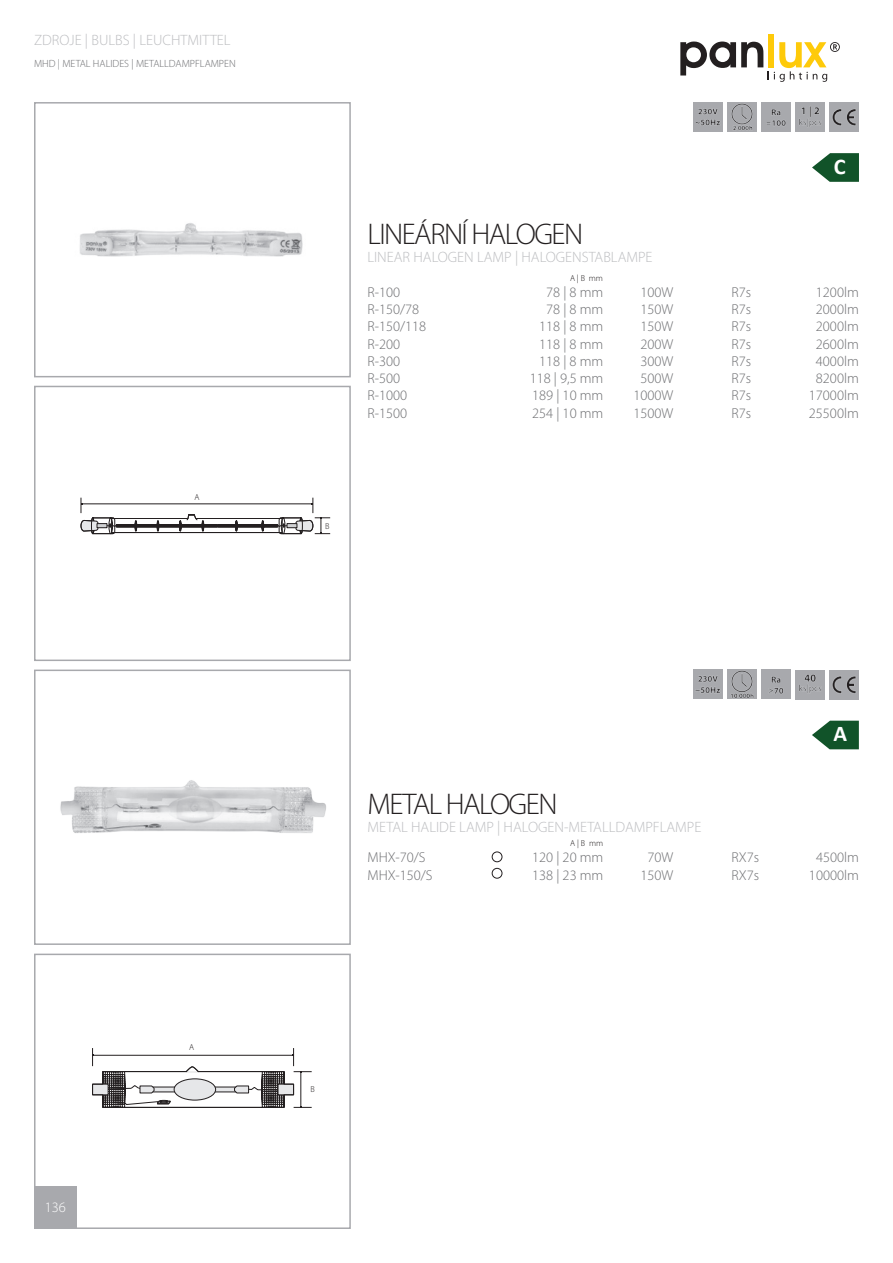
<style>
.page{position:relative;width:893px;height:1263px;background:#fff}
.page>*{position:absolute;margin:0;border:0;box-sizing:border-box;transform-origin:0 0}
.t1{font:300 30px "Myriad Pro";letter-spacing:-.05em;color:#231f20}
.t2{font:700 22.5px "Calibri";color:#fff}
.t3{font:300 15px "Myriad Pro";color:#bcbdc0}
.t4{font:300 14.4px/17.2px "Myriad Pro";color:#6c6d70;text-align:justify}
.t5{font:300 14.4px "Myriad Pro";color:#fff}
.t6{font:300 10.5px "Myriad Pro";color:#6c6d70}
.t7{font:300 8.7px "Myriad Pro";color:#231f20}
</style>
<div class="page">
<div style="left:769px;top:34px;width:5px;height:33px;background:#feca0a"></div>
<svg style="left:680px;top:42px;width:160px;height:40px"></svg>
<div style="left:34px;top:386px;width:317px;height:275px;border:2px solid #a8a9ad"></div>
<img style="left:80px;top:223px;width:223px;height:34px">
<div style="left:34px;top:102px;width:317px;height:275px;border:2px solid #a8a9ad"></div>
<svg style="left:81px;top:498px;width:249px;height:36px"></svg>
<div style="left:34px;top:954px;width:317px;height:275px;border:2px solid #a8a9ad"></div>
<div style="left:34px;top:1186px;width:43px;height:43px;background:#a8a9ad"></div>
<div style="left:34px;top:669px;width:317px;height:276px;border:2px solid #a8a9ad"></div>
<img style="left:829px;top:102px;width:30px;height:30px">
<img style="left:727px;top:102px;width:30px;height:30px">
<img style="left:795px;top:102px;width:30px;height:30px">
<img style="left:761px;top:102px;width:30px;height:30px">
<img style="left:693px;top:102px;width:30px;height:30px">
<img style="left:829px;top:670px;width:30px;height:29px">
<img style="left:727px;top:669px;width:30px;height:30px">
<img style="left:795px;top:670px;width:30px;height:29px">
<img style="left:761px;top:669px;width:30px;height:30px">
<img style="left:693px;top:669px;width:30px;height:30px">
<svg style="left:92px;top:1048px;width:220px;height:60px"></svg>
<div style="left:492px;top:852px;width:10px;height:10px;border:1px solid #231f20;border-radius:50%"></div>
<div style="left:492px;top:868px;width:10px;height:10px;border:1px solid #231f20;border-radius:50%"></div>
<img style="left:60px;top:780px;width:266px;height:53px">
<svg style="left:812px;top:721px;width:47px;height:28px"></svg>
<svg style="left:812px;top:153px;width:47px;height:29px"></svg>
<p class="t3" style="left:34px;top:31px;width:198px">ZDROJE | BULBS | LEUCHTMITTEL</p>
<p class="t6" style="left:34px;top:58px;width:203px">MHD | METAL HALIDES | METALLDAMPFLAMPEN</p>
<p class="t7" style="left:194px;top:492px;width:7px">A</p>
<p class="t1" style="left:367px;top:216px;width:217px">LINEÁRNÍ HALOGEN</p>
<p class="t3" style="left:367px;top:248px;width:287px">LINEAR HALOGEN LAMP | HALOGENSTABLAMPE</p>
<p class="t4" style="left:367px;top:283px;width:34px">R-100</p>
<p class="t4" style="left:367px;top:300px;width:53px">R-150/78</p>
<p class="t4" style="left:367px;top:318px;width:60px">R-150/118</p>
<p class="t4" style="left:367px;top:335px;width:34px">R-200</p>
<p class="t4" style="left:367px;top:352px;width:34px">R-300</p>
<p class="t4" style="left:367px;top:370px;width:34px">R-500</p>
<p class="t4" style="left:367px;top:387px;width:41px">R-1000</p>
<p class="t4" style="left:367px;top:404px;width:41px">R-1500</p>
<p class="t7" style="left:570px;top:273px;width:34px">A | B mm</p>
<p class="t4" style="left:546px;top:283px;width:59px">78 | 8 mm</p>
<p class="t4" style="left:546px;top:300px;width:59px">78 | 8 mm</p>
<p class="t4" style="left:539px;top:318px;width:66px">118 | 8 mm</p>
<p class="t4" style="left:539px;top:335px;width:66px">118 | 8 mm</p>
<p class="t4" style="left:539px;top:352px;width:66px">118 | 8 mm</p>
<p class="t4" style="left:530px;top:370px;width:75px">118 | 9,5 mm 189 | 10 mm 254 | 10 mm</p>
<p class="t4" style="left:640px;top:283px;width:34px">100W</p>
<p class="t4" style="left:640px;top:300px;width:34px">150W</p>
<p class="t4" style="left:640px;top:318px;width:34px">150W</p>
<p class="t4" style="left:640px;top:335px;width:34px">200W</p>
<p class="t4" style="left:640px;top:352px;width:34px">300W</p>
<p class="t4" style="left:640px;top:370px;width:34px">500W</p>
<p class="t4" style="left:633px;top:387px;width:41px">1000W</p>
<p class="t4" style="left:633px;top:404px;width:41px">1500W</p>
<p class="t7" style="left:325px;top:521px;width:6px">B</p>
<p class="t4" style="left:731px;top:283px;width:21px">R7s</p>
<p class="t4" style="left:731px;top:300px;width:21px">R7s</p>
<p class="t4" style="left:731px;top:318px;width:21px">R7s</p>
<p class="t4" style="left:731px;top:335px;width:21px">R7s</p>
<p class="t4" style="left:731px;top:352px;width:21px">R7s</p>
<p class="t4" style="left:731px;top:370px;width:21px">R7s</p>
<p class="t4" style="left:731px;top:387px;width:21px">R7s</p>
<p class="t4" style="left:731px;top:404px;width:21px">R7s</p>
<p class="t2" style="left:834px;top:152px;width:13px">C</p>
<p class="t4" style="left:816px;top:283px;width:44px">1200lm</p>
<p class="t4" style="left:816px;top:300px;width:44px">2000lm</p>
<p class="t4" style="left:816px;top:318px;width:44px">2000lm</p>
<p class="t4" style="left:816px;top:335px;width:44px">2600lm</p>
<p class="t4" style="left:816px;top:352px;width:44px">4000lm</p>
<p class="t4" style="left:816px;top:370px;width:44px">8200lm</p>
<p class="t4" style="left:809px;top:387px;width:51px">17000lm</p>
<p class="t4" style="left:809px;top:404px;width:51px">25500lm</p>
<p class="t5" style="left:45px;top:1198px;width:23px">136</p>
<p class="t7" style="left:189px;top:1042px;width:7px">A</p>
<p class="t1" style="left:368px;top:786px;width:191px">METAL HALOGEN</p>
<p class="t3" style="left:368px;top:818px;width:335px">METAL HALIDE LAMP | HALOGEN-METALLDAMPFLAMPE</p>
<p class="t4" style="left:368px;top:849px;width:59px">MHX-70/S</p>
<p class="t4" style="left:368px;top:866px;width:66px">MHX-150/S</p>
<p class="t7" style="left:570px;top:838px;width:34px">A | B mm</p>
<p class="t4" style="left:532px;top:849px;width:73px">120 | 20 mm</p>
<p class="t4" style="left:532px;top:866px;width:73px">138 | 23 mm</p>
<p class="t4" style="left:648px;top:849px;width:27px">70W</p>
<p class="t4" style="left:640px;top:866px;width:34px">150W</p>
<p class="t4" style="left:732px;top:849px;width:29px">RX7s</p>
<p class="t4" style="left:732px;top:866px;width:29px">RX7s</p>
<p class="t2" style="left:834px;top:719px;width:15px">A</p>
<p class="t4" style="left:816px;top:849px;width:44px">4500lm</p>
<p class="t4" style="left:809px;top:866px;width:51px">10000lm</p>
<p class="t7" style="left:310px;top:1084px;width:6px">B</p>
</div>
